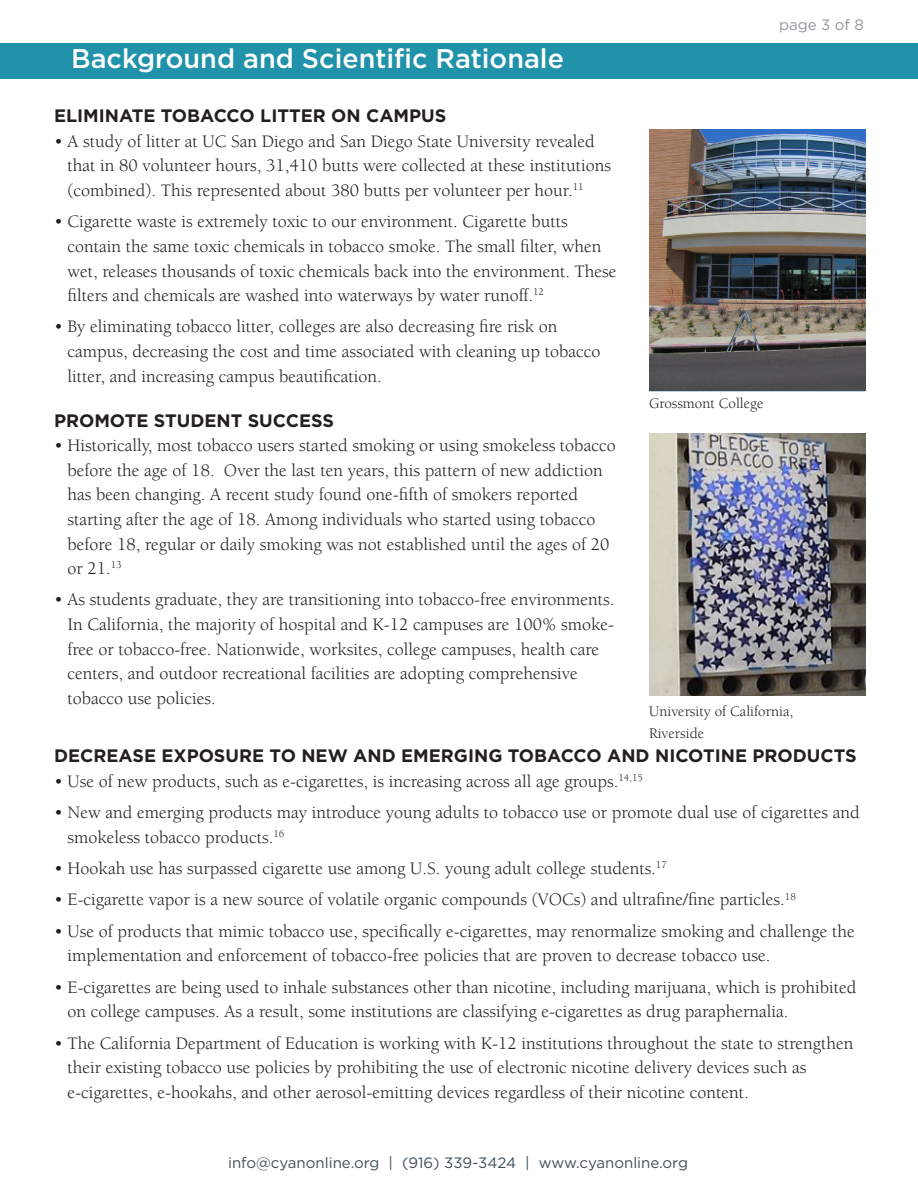
<style>
.page{position:relative;width:918px;height:1188px;background:#fff}
.page>*{position:absolute;margin:0;border:0;box-sizing:border-box;transform-origin:0 0}
.t1{font:500 27px "Gotham";color:#fff}
.bullets_12{font:18px/24.6px "Berkeley";color:#231f20}
.t2{font:700 18px "Gotham";color:#231f20}
.t3{font:15px "Gotham";color:#3f4f58}
.p10{font:15px/21.6px "Berkeley";color:#231f20}
.t4{font:15px "Gotham";color:#91959b}
</style>
<div class="page">
<div style="left:0;top:44px;width:918px;height:35px;background:#2092a9"></div>
<img style="left:649px;top:129px;width:216px;height:262px">
<img style="left:649px;top:433px;width:216px;height:263px">
<p class="t1" style="left:71px;top:44px;width:494px">Background and Scientific Rationale</p>
<p class="t4" style="left:779px;top:17px;width:86px">page 3 of 8</p>
<h2 class="t2" style="left:54px;top:105px;width:394px">ELIMINATE TOBACCO LITTER ON CAMPUS</h2>
<p class="bullets_12" style="left:68px;top:129px;width:545px;text-indent:-14px">• A study of litter at UC San Diego and San Diego State University revealed that in 80 volunteer hours, 31,410 butts were collected at these institutions (combined). This represented about 380 butts per volunteer per hour.<sup>11</sup></p>
<p class="bullets_12" style="left:68px;top:210px;width:551px;text-indent:-14px">• Cigarette waste is extremely toxic to our environment. Cigarette butts contain the same toxic chemicals in tobacco smoke. The small filter, when wet, releases thousands of toxic chemicals back into the environment. These filters and chemicals are washed into waterways by water runoff.<sup>12</sup></p>
<p class="bullets_12" style="left:68px;top:315px;width:535px;text-indent:-14px">• By eliminating tobacco litter, colleges are also decreasing fire risk on campus, decreasing the cost and time associated with cleaning up tobacco litter, and increasing campus beautification.</p>
<h2 class="t2" style="left:54px;top:410px;width:282px">PROMOTE STUDENT SUCCESS</h2>
<p class="bullets_12" style="left:68px;top:434px;width:550px;text-indent:-14px">• Historically, most tobacco users started smoking or using smokeless tobacco before the age of 18. Over the last ten years, this pattern of new addiction has been changing. A recent study found one-fifth of smokers reported starting after the age of 18. Among individuals who started using tobacco before 18, regular or daily smoking was not established until the ages of 20 or 21.<sup>13</sup></p>
<p class="bullets_12" style="left:68px;top:588px;width:548px;text-indent:-14px">• As students graduate, they are transitioning into tobacco-free environments.<br>In California, the majority of hospital and K-12 campuses are 100% smoke&shy;free or tobacco-free. Nationwide, worksites, college campuses, health care centers, and outdoor recreational facilities are adopting comprehensive tobacco use policies.</p>
<p class="p10" style="left:649px;top:393px;width:116px">Grossmont College</p>
<p class="p10" style="left:649px;top:701px;width:146px">University of California,<br>Riverside</p>
<h2 class="t2" style="left:54px;top:745px;width:804px">DECREASE EXPOSURE TO NEW AND EMERGING TOBACCO AND NICOTINE PRODUCTS</h2>
<p class="bullets_12" style="left:54px;top:769px;width:590px">• Use of new products, such as e-cigarettes, is increasing across all age groups.<sup>14,15</sup></p>
<p class="bullets_12" style="left:68px;top:801px;width:794px;text-indent:-14px">• New and emerging products may introduce young adults to tobacco use or promote dual use of cigarettes and smokeless tobacco products.<sup>16</sup></p>
<p class="bullets_12" style="left:54px;top:857px;width:614px">• Hookah use has surpassed cigarette use among U.S. young adult college students.<sup>17</sup></p>
<p class="bullets_12" style="left:54px;top:888px;width:743px">• E-cigarette vapor is a new source of volatile organic compounds (VOCs) and ultrafine/fine particles.<sup>18</sup></p>
<p class="bullets_12" style="left:68px;top:919px;width:789px;text-indent:-14px">• Use of products that mimic tobacco use, specifically e-cigarettes, may renormalize smoking and challenge the implementation and enforcement of tobacco-free policies that are proven to decrease tobacco use.</p>
<p class="bullets_12" style="left:68px;top:975px;width:790px;text-indent:-14px">• E-cigarettes are being used to inhale substances other than nicotine, including marijuana, which is prohibited on college campuses. As a result, some institutions are classifying e-cigarettes as drug paraphernalia.</p>
<p class="bullets_12" style="left:68px;top:1031px;width:787px;text-indent:-14px">• The California Department of Education is working with K-12 institutions throughout the state to strengthen their existing tobacco use policies by prohibiting the use of electronic nicotine delivery devices such as e-cigarettes, e-hookahs, and other aerosol-emitting devices regardless of their nicotine content.</p>
<p class="t3" style="left:228px;top:1154px;width:461px">info@cyanonline.org | (916) 339-3424 | www.cyanonline.org</p>
</div>
